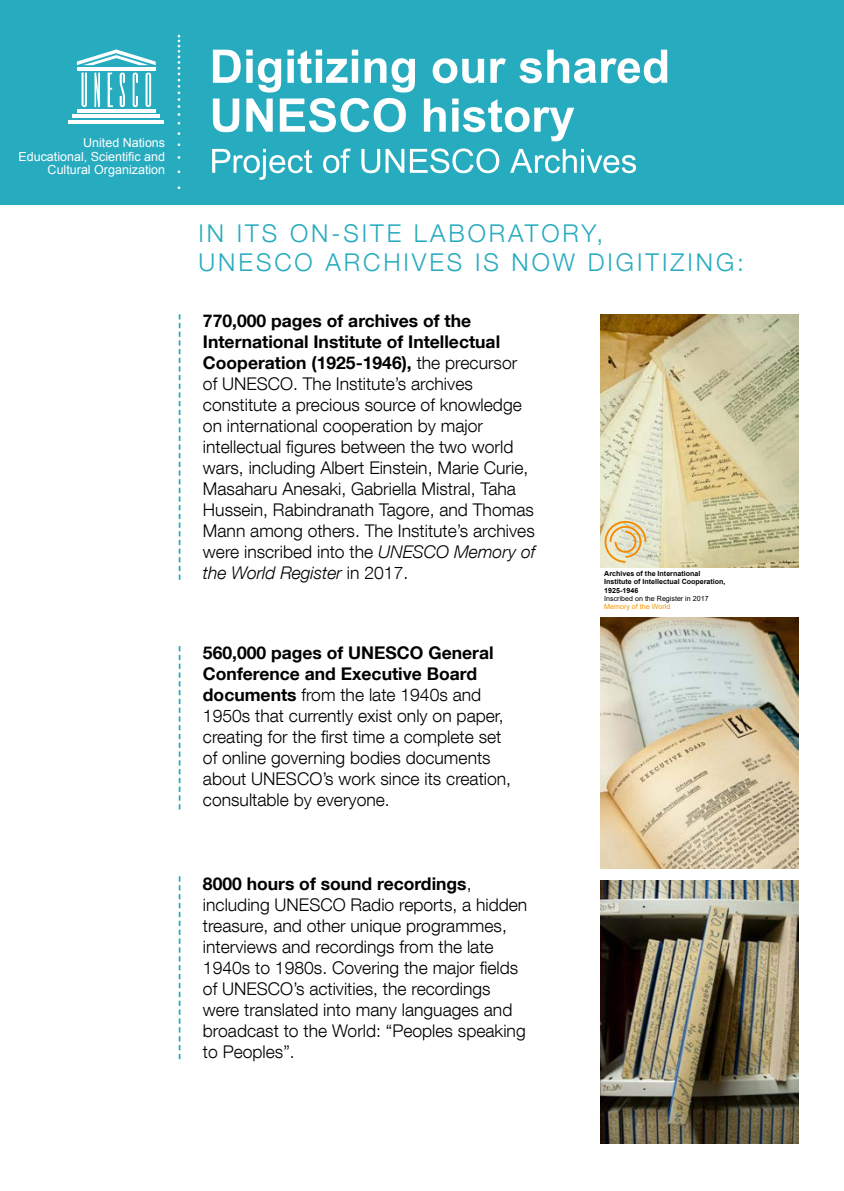
<style>
.page{position:relative;width:844px;height:1191px;background:#fff}
.page>*{position:absolute;margin:0;border:0;box-sizing:border-box;transform-origin:0 0}
.t1{font:300 24.5px/29.4px "Helvetica Neue LT Com";letter-spacing:.12em;color:#27abbf}
.t2{font:300 17.5px/21px "Helvetica Neue LT Com";color:#000}
.t3{font:12.42px/13.7px "Arial";color:#fff;text-align:right}
.t4{font:700 7.17px/8.4px "Arial";color:#000}
.s1{font-weight:700}
.s2{font-style:italic}
.s3{font-weight:400}
.s4{font-weight:400;color:#f49600}
</style>
<div class="page">
<div style="left:0;top:0;width:843px;height:204px;background:#27abbf"></div>
<img style="left:600px;top:617px;width:198px;height:252px">
<img style="left:600px;top:314px;width:198px;height:253px">
<img style="left:600px;top:880px;width:198px;height:263px">
<svg style="left:604px;top:521px;width:42px;height:42px;background:#e6d0a1"></svg>
<svg style="left:179px;top:314px;width:1px;height:266px"></svg>
<svg style="left:179px;top:646px;width:1px;height:163px"></svg>
<svg style="left:179px;top:876px;width:1px;height:183px"></svg>
<svg style="left:177px;top:35px;width:3px;height:81px"></svg>
<hr style="left:77px;top:109px;width:79px;height:3px;background:#fff">
<hr style="left:72px;top:114px;width:88px;height:4px;background:#fff">
<hr style="left:68px;top:120px;width:96px;height:3px;background:#fff">
<hr style="left:77px;top:67px;width:79px;height:4px;background:#fff">
<svg style="left:77px;top:49px;width:79px;height:16px"></svg>
<svg style="left:81px;top:73px;width:6px;height:34px"></svg>
<svg style="left:94px;top:73px;width:6px;height:34px"></svg>
<svg style="left:108px;top:73px;width:5px;height:34px"></svg>
<svg style="left:132px;top:73px;width:6px;height:34px"></svg>
<svg style="left:145px;top:73px;width:6px;height:34px"></svg>
<svg style="left:119px;top:72px;width:6px;height:35px"></svg>
<svg style="left:213px;top:50px;width:27px;height:33px"></svg>
<svg style="left:432px;top:58px;width:52px;height:25px"></svg>
<svg style="left:490px;top:58px;width:16px;height:25px"></svg>
<svg style="left:519px;top:58px;width:22px;height:25px"></svg>
<svg style="left:547px;top:50px;width:120px;height:33px"></svg>
<svg style="left:213px;top:99px;width:26px;height:33px"></svg>
<svg style="left:246px;top:50px;width:169px;height:82px"></svg>
<svg style="left:424px;top:99px;width:21px;height:33px"></svg>
<svg style="left:452px;top:99px;width:122px;height:42px"></svg>
<svg style="left:212px;top:149px;width:100px;height:31px"></svg>
<svg style="left:323px;top:148px;width:27px;height:25px"></svg>
<svg style="left:361px;top:149px;width:43px;height:24px"></svg>
<svg style="left:410px;top:148px;width:89px;height:25px"></svg>
<svg style="left:510px;top:149px;width:126px;height:24px"></svg>
<p class="t3" style="left:18px;top:136px;width:148px">United Nations<br>Educational, Scientific and<br>Cultural Organization</p>
<p class="t1" style="left:198px;top:218px;width:546px">IN ITS ON-SITE LABORATORY,<br>UNESCO ARCHIVES IS NOW DIGITIZING:</p>
<p class="t2" style="left:203px;top:310px;width:334px"><span class="s1">770,000 pages of archives of the International Institute of Intellectual Cooperation (1925-1946),</span> the precursor of UNESCO. The Institute’s archives constitute a precious source of knowledge on international cooperation by major intellectual figures between the two world wars, including Albert Einstein, Marie Curie, Masaharu Anesaki, Gabriella Mistral, Taha Hussein, Rabindranath Tagore, and Thomas Mann among others. The Institute’s archives were inscribed into the <span class="s2">UNESCO Memory of the World Register</span> in 2017.</p>
<p class="t2" style="left:203px;top:641px;width:309px"><span class="s1">560,000 pages of UNESCO General Conference and Executive Board documents</span> from the late 1940s and 1950s that currently exist only on paper, creating for the first time a complete set of online governing bodies documents about UNESCO’s work since its creation, consultable by everyone.</p>
<p class="t2" style="left:203px;top:872px;width:326px"><span class="s1">8000 hours of sound recordings</span>, including UNESCO Radio reports, a hidden treasure, and other unique programmes, interviews and recordings from the late 1940s to 1980s. Covering the major fields of UNESCO’s activities, the recordings were translated into many languages and broadcast to the World: “Peoples speaking to Peoples”.</p>
<p class="t4" style="left:604px;top:569px;width:123px">Archives of the International<br>Institute of Intellectual Cooperation,<br>1925-1946<br><span class="s3">Inscribed on the Register in 2017<br></span><span class="s4">Memory of the World</span></p>
</div>
